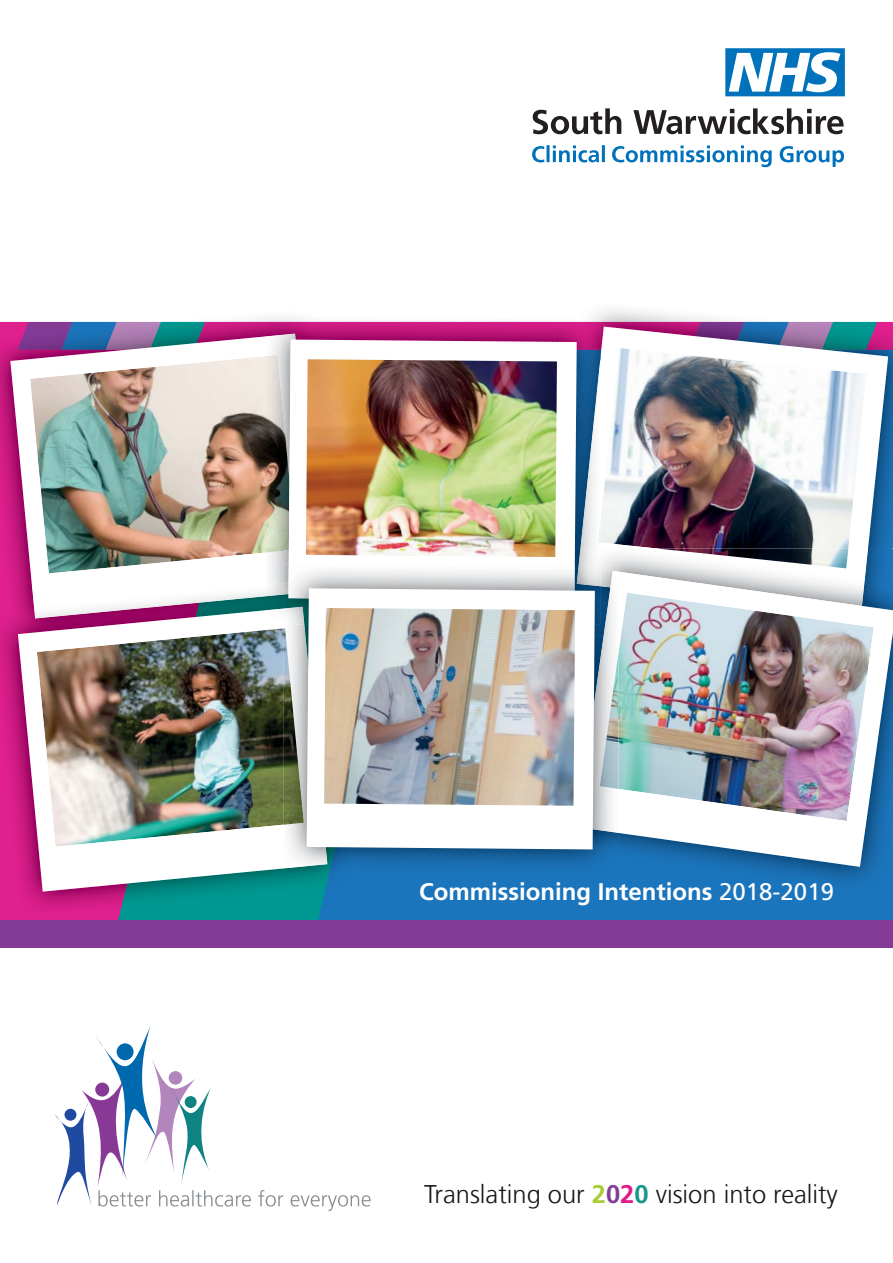
<style>
.page{position:relative;width:893px;height:1263px;background:#fff}
.page>*{position:absolute;margin:0;border:0;box-sizing:border-box;transform-origin:0 0}
.t1{font:300 25.5px "Frutiger LT Com";color:#131718}
.t2{font:700 24px "Frutiger LT Com";color:#fff}
.t3{font:24px "Frutiger LT Com";color:#fff}
.s1{font-weight:400}
.s2{font-weight:400;color:#fdfdfd}
.s3{font-weight:700;color:#a5ce39}
.s4{font-weight:700;color:#833e95}
.s5{font-weight:700;color:#df1b8d}
.s6{font-weight:700;color:#1b968c}
</style>
<div class="page">
<div style="left:318px;top:873px;width:575px;height:48px;background:#1b75bc"></div>
<svg style="left:532px;top:145px;width:312px;height:22px"></svg>
<svg style="left:533px;top:108px;width:311px;height:26px"></svg>
<svg style="left:725px;top:48px;width:120px;height:48px"></svg>
<svg style="left:54px;top:1026px;width:197px;height:180px"></svg>
<svg style="left:258px;top:1190px;width:25px;height:16px"></svg>
<svg style="left:291px;top:1195px;width:80px;height:16px"></svg>
<div style="left:0;top:921px;width:893px;height:27px;background:#833b96"></div>
<img style="left:600px;top:322px;width:293px;height:28px">
<img style="left:695px;top:322px;width:42px;height:5px">
<img style="left:737px;top:322px;width:43px;height:5px">
<img style="left:833px;top:322px;width:44px;height:5px">
<img style="left:780px;top:322px;width:53px;height:5px">
<svg style="left:600px;top:327px;width:288px;height:221px"></svg>
<img style="left:600px;top:348px;width:268px;height:223px">
<img style="left:0;top:350px;width:10px;height:234px">
<img style="left:0;top:322px;width:265px;height:28px">
<img style="left:17px;top:322px;width:45px;height:12px">
<img style="left:62px;top:322px;width:44px;height:12px">
<img style="left:161px;top:322px;width:44px;height:12px">
<img style="left:106px;top:322px;width:55px;height:12px">
<svg style="left:10px;top:334px;width:255px;height:250px"></svg>
<img style="left:30px;top:356px;width:235px;height:217px">
<img style="left:554px;top:867px;width:339px;height:22px">
<img style="left:554px;top:882px;width:159px;height:7px">
<img style="left:720px;top:883px;width:113px;height:6px">
<img style="left:862px;top:548px;width:31px;height:23px">
<img style="left:657px;top:548px;width:191px;height:20px">
<svg style="left:618px;top:571px;width:275px;height:296px"></svg>
<img style="left:618px;top:593px;width:256px;height:228px">
<img style="left:0;top:641px;width:120px;height:273px">
<img style="left:120px;top:892px;width:199px;height:22px">
<img style="left:319px;top:873px;width:31px;height:41px">
<img style="left:0;top:584px;width:32px;height:57px">
<img style="left:32px;top:587px;width:233px;height:20px">
<svg style="left:18px;top:607px;width:309px;height:285px"></svg>
<img style="left:37px;top:628px;width:246px;height:219px">
<img style="left:342px;top:321px;width:212px;height:19px">
<img style="left:554px;top:316px;width:46px;height:34px">
<img style="left:577px;top:350px;width:23px;height:215px">
<img style="left:580px;top:359px;width:20px;height:189px">
<img style="left:598px;top:522px;width:2px;height:20px">
<img style="left:265px;top:316px;width:77px;height:24px">
<img style="left:265px;top:334px;width:31px;height:250px">
<img style="left:265px;top:355px;width:23px;height:198px">
<img style="left:265px;top:584px;width:18px;height:40px">
<svg style="left:288px;top:340px;width:289px;height:225px"></svg>
<img style="left:306px;top:359px;width:251px;height:198px">
<img style="left:283px;top:849px;width:271px;height:24px">
<img style="left:554px;top:833px;width:64px;height:40px">
<img style="left:600px;top:565px;width:18px;height:6px">
<img style="left:595px;top:571px;width:23px;height:262px">
<img style="left:600px;top:652px;width:18px;height:137px">
<img style="left:329px;top:849px;width:21px;height:24px">
<img style="left:283px;top:624px;width:44px;height:244px">
<img style="left:283px;top:628px;width:21px;height:197px">
<img style="left:283px;top:565px;width:5px;height:19px">
<img style="left:575px;top:565px;width:25px;height:59px">
<img style="left:283px;top:595px;width:24px;height:29px">
<svg style="left:283px;top:584px;width:5px;height:11px"></svg>
<img style="left:283px;top:607px;width:21px;height:17px">
<svg style="left:307px;top:588px;width:288px;height:261px"></svg>
<img style="left:324px;top:608px;width:251px;height:198px">
<p class="t2" style="left:419px;top:882px;width:416px">Commissioning Intentions <span class="s1">2018 201</span><span class="s2">9</span></p>
<p class="t3" style="left:773px;top:882px;width:9px">-</p>
<p class="t1" style="left:424px;top:1183px;width:415px">Translating our <span class="s3">2</span><span class="s4">0</span><span class="s5">2</span><span class="s6">0</span> vision into reality</p>
</div>
